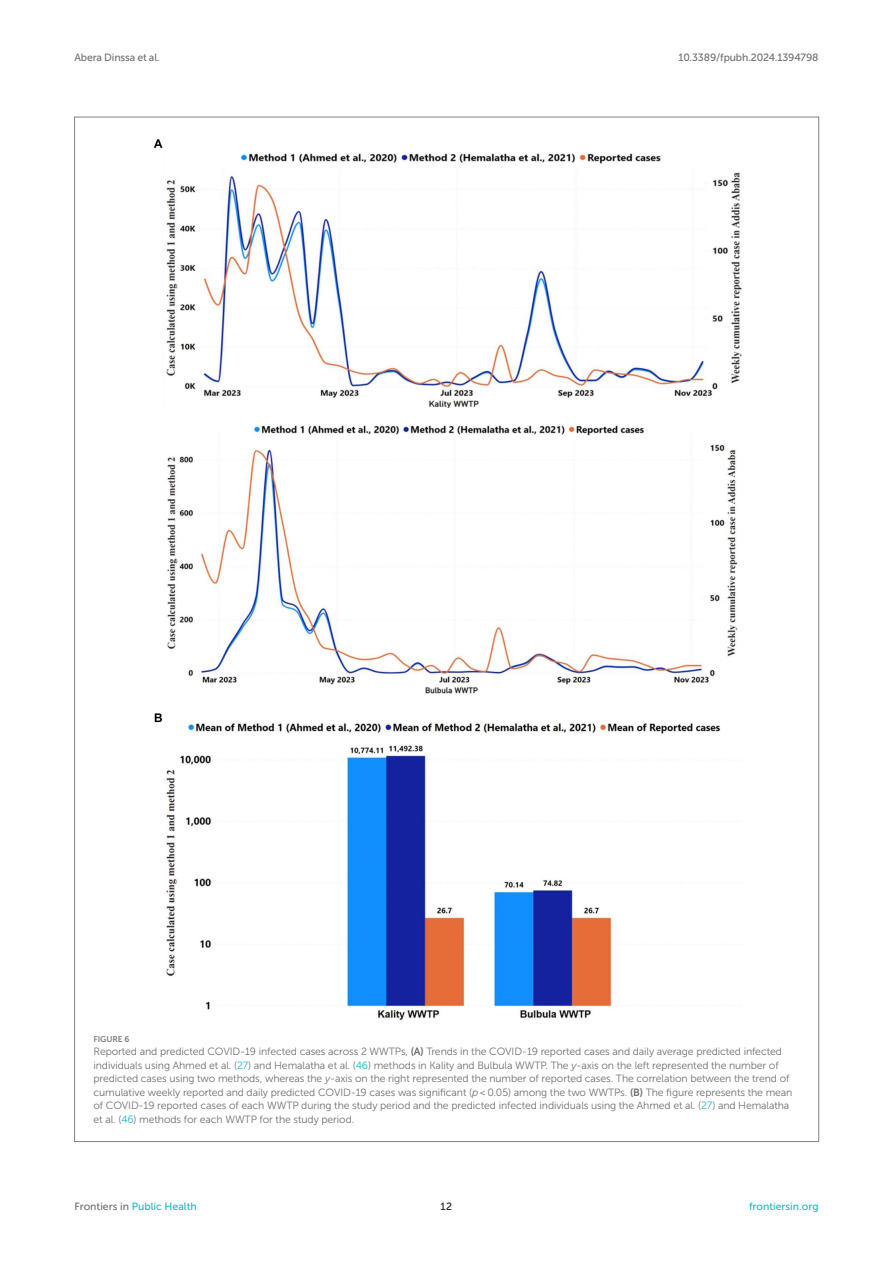
<style>
.page{position:relative;width:893px;height:1263px;background:#fff}
.page>*{position:absolute;margin:0;border:0;box-sizing:border-box;transform-origin:0 0}
.FIG_LEG{font:10.5px/13.5px "Museo Sans 300";letter-spacing:-.01em;color:#706f70}
.t1{font:10.5px "Museo Sans 500";letter-spacing:-.015em;color:#706f70}
.t2{font:10.5px "Museo Sans 500";color:#1db5c3}
.t3{font:10.5px "Museo Sans 500";color:#1b1c1b}
.FIG_HD{font:8.25px "Museo Sans 700";letter-spacing:-.01em;color:#7e7f7f}
.s1{font-family:"Museo Sans 700"}
.s2{color:#1db5c3}
.s3{font-style:italic}
.s4{color:#706f70}
</style>
<div class="page">
<img style="left:153px;top:139px;width:589px;height:881px">
<p class="t1" style="left:74px;top:51px;width:87px">Abera Dinssa et al.</p>
<p class="t1" style="left:678px;top:51px;width:142px">10.3389/fpubh.2024.1394798</p>
<p class="FIG_HD" style="left:94px;top:1034px;width:37px">FIGURE 6</p>
<p class="FIG_LEG" style="left:94px;top:1045px;width:700px">Reported and predicted COVID-19 infected cases across 2 WWTPs, <span class="s1">(A)</span> Trends in the COVID-19 reported cases and daily average predicted infected individuals using Ahmed et al. (<span class="s2">27</span>) and Hemalatha et al. (<span class="s2">46</span>) methods in Kality and Bulbula WWTP. The <span class="s3">y</span>-axis on the left represented the number of predicted cases using two methods, whereas the <span class="s3">y</span>-axis on the right represented the number of reported cases. The correlation between the trend of cumulative weekly reported and daily predicted COVID-19 cases was significant (<span class="s3">p</span> &lt; 0.05) among the two WWTPs. <span class="s1">(B)</span> The figure represents the mean of COVID-19 reported cases of each WWTP during the study period and the predicted infected individuals using the Ahmed et al. (<span class="s2">27</span>) and Hemalatha et al. (<span class="s2">46</span>) methods for each WWTP for the study period.</p>
<p class="t2" style="left:74px;top:1200px;width:124px"><span class="s4">Frontiers in</span> Public Health</p>
<p class="t3" style="left:441px;top:1200px;width:13px">12</p>
<p class="t2" style="left:749px;top:1200px;width:71px">frontiersin.org</p>
</div>
